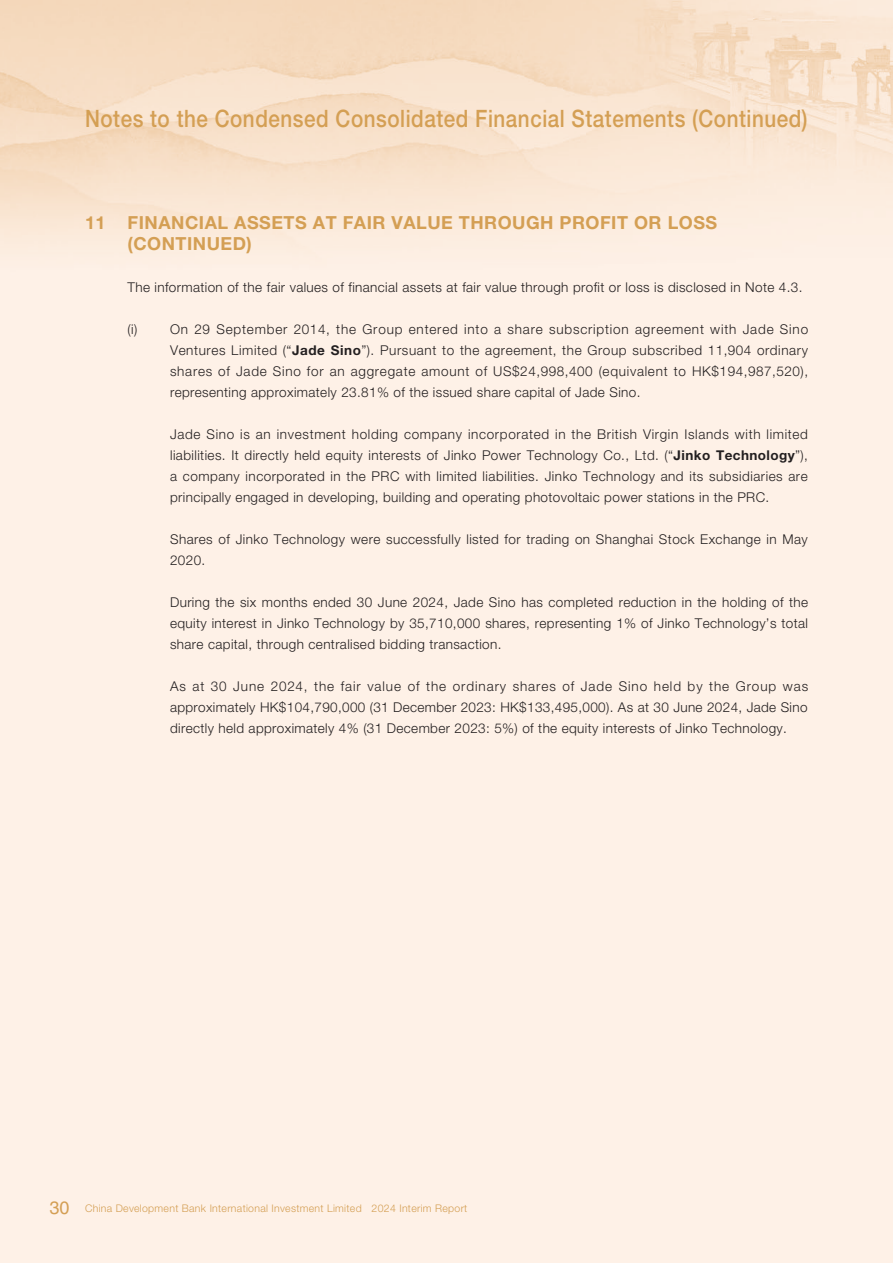
<style>
.page{position:relative;width:893px;height:1263px;background:#fff}
.page>*{position:absolute;margin:0;border:0;box-sizing:border-box;transform-origin:0 0}
.t1{font:500 24px "Helvetica Neue LT Std";letter-spacing:.025em;color:#d49f54;scale:.86 1}
.t2{font:700 18px/21px "Helvetica Neue LT Std";letter-spacing:.03em;color:#d49f54}
.t3{font:300 13.5px/21px "Helvetica Neue LT Std";letter-spacing:.03em;color:#231f20;text-align:justify}
.t4{font:300 10.5px "Helvetica Neue LT Std";letter-spacing:.03em;color:#d49f54}
.s1{font-weight:700}
.s2{font-family:"Helvetica LT Std";font-weight:400;font-size:18px}
</style>
<div class="page">
<h1 class="t1" style="left:85px;top:104px;width:842px">Notes to the Condensed Consolidated Financial Statements (Continued)</h1>
<h2 class="t2" style="left:128px;top:211px;width:591px;text-indent:-43px">11 FINANCIAL ASSETS AT FAIR VALUE THROUGH PROFIT OR LOSS (CONTINUED)</h2>
<p class="t3" style="left:128px;top:276px;width:676px">The information of the fair values of financial assets at fair value through profit or loss is disclosed in Note 4.3.</p>
<p class="t3" style="left:128px;top:318px;width:11px">(i)</p>
<p class="t3" style="left:170px;top:318px;width:640px">On 29 September 2014, the Group entered into a share subscription agreement with Jade Sino Ventures Limited (“<span class="s1">Jade Sino</span>”). Pursuant to the agreement, the Group subscribed 11,904 ordinary shares of Jade Sino for an aggregate amount of US$24,998,400 (equivalent to HK$194,987,520), representing approximately 23.81% of the issued share capital of Jade Sino.</p>
<p class="t3" style="left:170px;top:423px;width:639px">Jade Sino is an investment holding company incorporated in the British Virgin Islands with limited liabilities. It directly held equity interests of Jinko Power Technology Co., Ltd. (“<span class="s1">Jinko Technology</span>”), a company incorporated in the PRC with limited liabilities. Jinko Technology and its subsidiaries are principally engaged in developing, building and operating photovoltaic power stations in the PRC.</p>
<p class="t3" style="left:170px;top:528px;width:639px">Shares of Jinko Technology were successfully listed for trading on Shanghai Stock Exchange in May<br>2020.</p>
<p class="t3" style="left:170px;top:591px;width:640px">During the six months ended 30 June 2024, Jade Sino has completed reduction in the holding of the equity interest in Jinko Technology by 35,710,000 shares, representing 1% of Jinko Technology’s total share capital, through centralised bidding transaction.</p>
<p class="t3" style="left:170px;top:675px;width:640px">As at 30 June 2024, the fair value of the ordinary shares of Jade Sino held by the Group was approximately HK$104,790,000 (31 December 2023: HK$133,495,000). As at 30 June 2024, Jade Sino directly held approximately 4% (31 December 2023: 5%) of the equity interests of Jinko Technology.</p>
<p class="t4" style="left:50px;top:1202px;width:419px"><span class="s2">30</span> China Development Bank International Investment Limited 2024 Interim Report</p>
</div>
